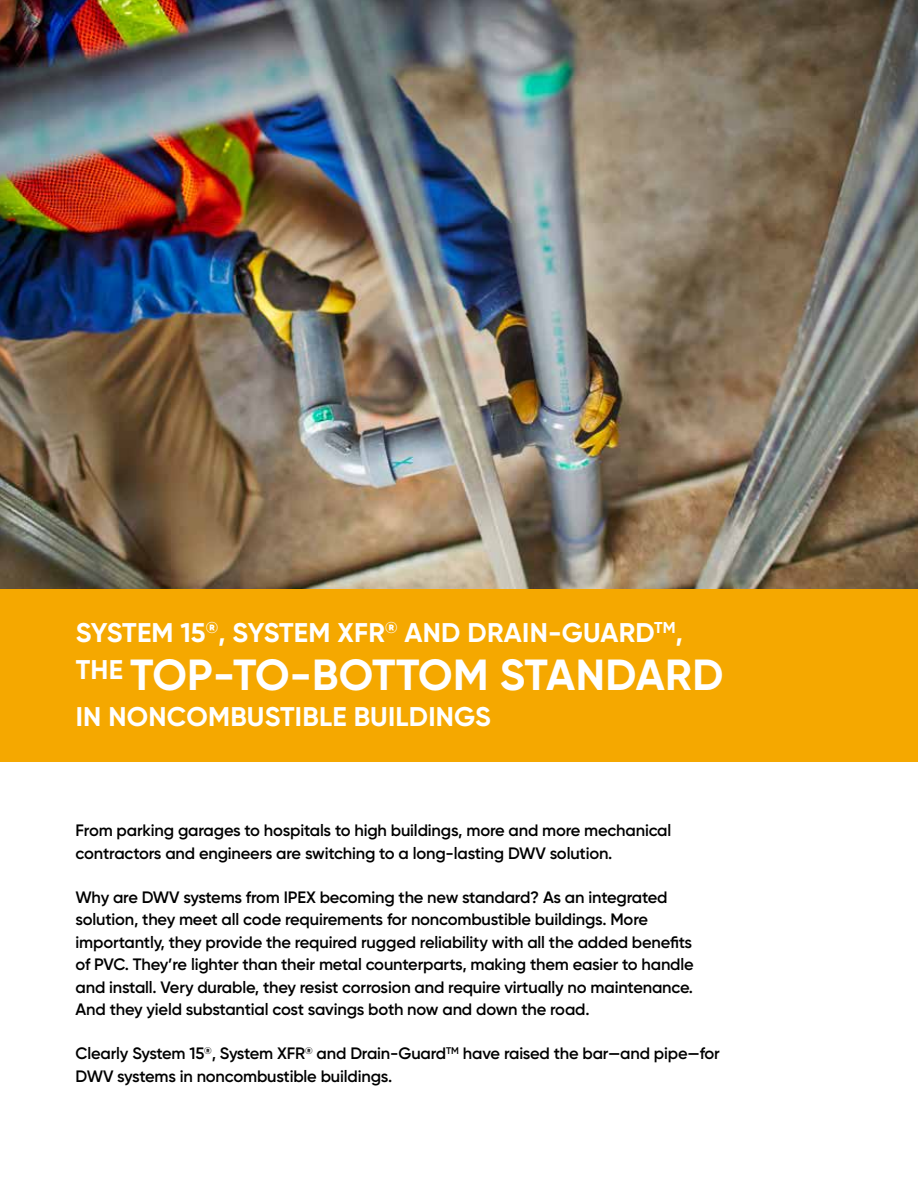
<style>
.page{position:relative;width:918px;height:1188px;background:#fff}
.page>*{position:absolute;margin:0;border:0;box-sizing:border-box;transform-origin:0 0}
.t1{font:700 43.5px "Gilroy";letter-spacing:.01em;color:#fff}
.t2{font:700 27px "Gilroy";letter-spacing:.01em;color:#fff}
.t3{font:600 16.5px/22.5px "Gilroy";letter-spacing:-.01em;color:#000}
</style>
<div class="page">
<img style="left:0;top:0;width:918px;height:589px">
<div style="left:0;top:589px;width:918px;height:172px;background:#f5a800"></div>
<h2 class="t2" style="left:76px;top:616px;width:609px">SYSTEM 15<sup>®</sup>, SYSTEM XFR<sup>®</sup> AND DRAIN-GUARD<sup>TM</sup>,</h2>
<h1 class="t1" style="left:76px;top:648px;width:649px"><sup>THE</sup> TOP-TO-BOTTOM STANDARD</h1>
<h2 class="t2" style="left:76px;top:700px;width:417px">IN NONCOMBUSTIBLE BUILDINGS</h2>
<p class="t3" style="left:76px;top:819px;width:597px">From parking garages to hospitals to high buildings, more and more mechanical contractors and engineers are switching to a long-lasting DWV solution.</p>
<p class="t3" style="left:76px;top:886px;width:620px">Why are DWV systems from IPEX becoming the new standard? As an integrated solution, they meet all code requirements for noncombustible buildings. More importantly, they provide the required rugged reliability with all the added benefits of PVC. They’re lighter than their metal counterparts, making them easier to handle and install. Very durable, they resist corrosion and require virtually no maintenance.<br>And they yield substantial cost savings both now and down the road.</p>
<p class="t3" style="left:76px;top:1042px;width:646px">Clearly System 15<sup>®</sup>, System XFR<sup>®</sup> and Drain-Guard<sup>TM</sup> have raised the bar—and pipe—for<br>DWV systems in noncombustible buildings.</p>
</div>
